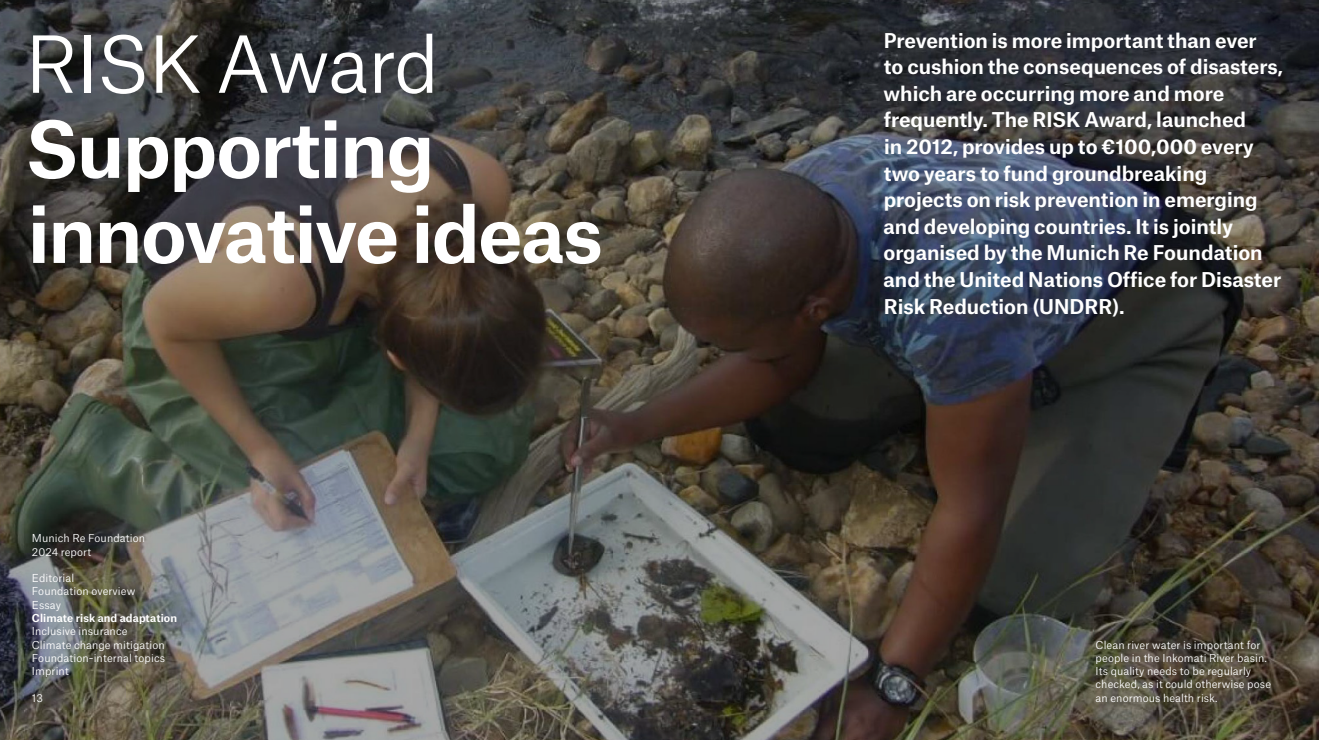
<style>
.page{position:relative;width:1319px;height:740px;background:#fff}
.page>*{position:absolute;margin:0;border:0;box-sizing:border-box;transform-origin:0 0}
.t1{font:700 75px/85.1px "Munich Re Neue";letter-spacing:-.02em;color:#fff}
.t2{font:75px "Munich Re Neue";letter-spacing:-.025em;color:#fff}
.t3{font:700 19.5px/26.5px "Munich Re Neue";color:#fff}
.t4{font:10.5px/13.4px "Munich Re Neue";letter-spacing:.01em;color:#fff}
.t5{font:700 10.5px "Munich Re Neue";letter-spacing:.01em;color:#fff}
</style>
<div class="page">
<img style="left:0;top:0;width:1318px;height:740px">
<h1 class="t2" style="left:25px;top:5px;width:416px">RISK Award</h1>
<h1 class="t1" style="left:26px;top:99px;width:579px">Supporting innovative ideas</h1>
<p class="t4" style="left:32px;top:530px;width:115px">Munich Re Foundation<br>2024 report</p>
<p class="t4" style="left:32px;top:570px;width:105px">Editorial<br>Foundation overview<br>Essay</p>
<p class="t5" style="left:32px;top:609px;width:147px">Climate risk and adaptation</p>
<p class="t4" style="left:32px;top:623px;width:135px">Inclusive insurance<br>Climate change mitigation<br>Foundation-internal topics<br>Imprint</p>
<p class="t4" style="left:32px;top:690px;width:12px">13</p>
<p class="t3" style="left:883px;top:25px;width:401px">Prevention is more important than ever<br>to cushion the consequences of disasters, which are occurring more and more frequently. The RISK Award, launched<br>in 2012, provides up to €100,000 every two years to fund groundbreaking projects on risk prevention in emerging and developing countries. It is jointly organised by the Munich Re Foundation and the United Nations Office for Disaster Risk Reduction (UNDRR).</p>
<p class="t4" style="left:1095px;top:637px;width:177px">Clean river water is important for people in the Inkomati River basin.<br>Its quality needs to be regularly checked, as it could otherwise pose an enormous health risk.</p>
</div>
